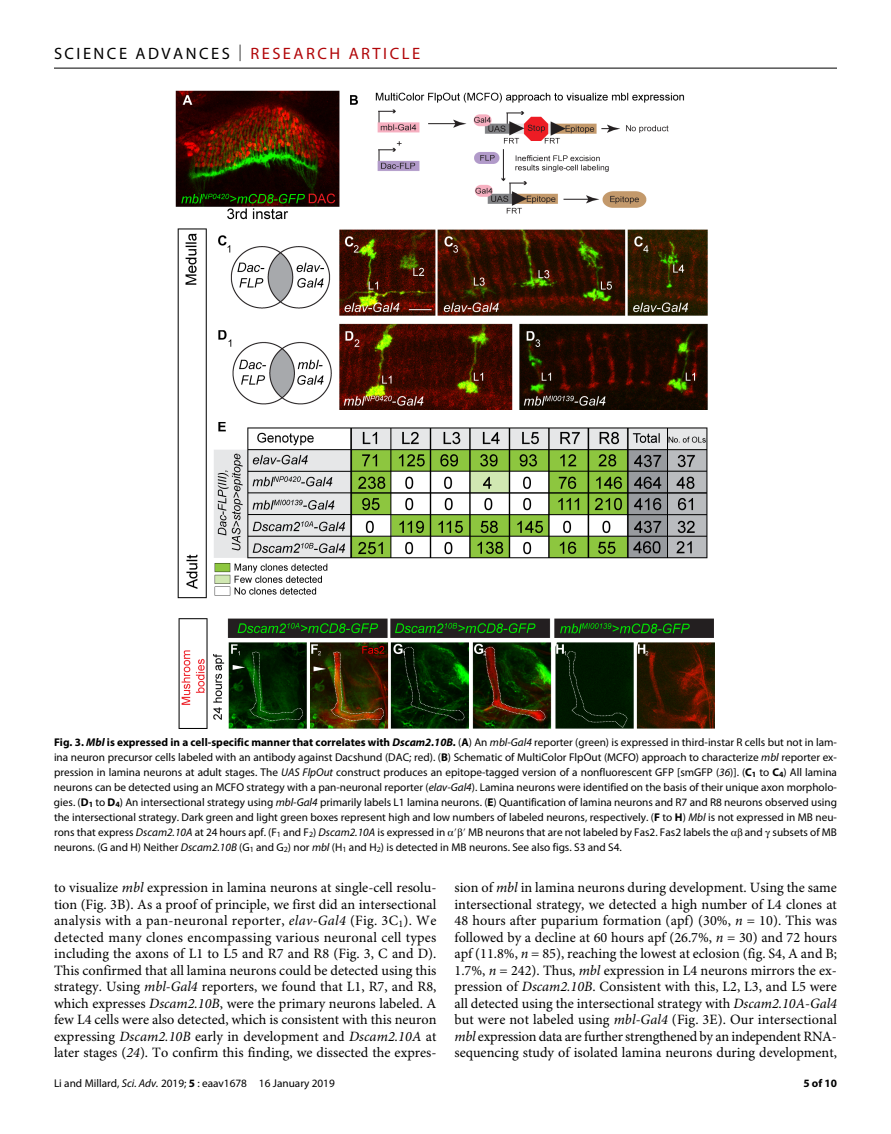
<style>
.page{position:relative;width:891px;height:1134px;background:#fff}
.page>*{position:absolute;margin:0;border:0;box-sizing:border-box;transform-origin:0 0}
.t1{font:16.5px "Myriad Pro";letter-spacing:.15em;color:#000}
.t2{font:14.25px/16.5px "Minion Pro";color:#000;text-align:justify}
.t3{font:11.25px/15px "Myriad Pro";color:#000;text-align:justify}
.t4{font:700 11.25px "Myriad Pro";color:#000}
.s1{font-weight:300}
.s2{color:#b10508}
.s3{font-weight:700}
.s4{font-weight:700;font-style:italic}
.s5{font-style:italic}
.s6{font-family:"STIX General"}
</style>
<div class="page">
<hr style="left:54px;top:68px;width:783px;height:1px;background:#000">
<img style="left:176px;top:90px;width:539px;height:639px">
<p class="t1" style="left:54px;top:40px;width:368px">SCIENCE ADVANCES <span class="s1">|</span> <span class="s2">RESEARCH ARTICLE</span></p>
<p class="t3" style="left:54px;top:734px;width:785px"><span class="s3">Fig. 3.</span> <span class="s4">Mbl</span> <span class="s3">is expressed in a cell-specific manner that correlates with</span> <span class="s4">Dscam2.10B.</span> (<span class="s3">A</span>) An <span class="s5">mbl</span>-<span class="s5">Gal4</span> reporter (green) is expressed in third-instar R cells but not in lam&shy;ina neuron precursor cells labeled with an antibody against Dacshund (DAC; red). (<span class="s3">B</span>) Schematic of MultiColor FlpOut (MCFO) approach to characterize <span class="s5">mbl</span> reporter ex&shy;pression in lamina neurons at adult stages. The <span class="s5">UAS FlpOut</span> construct produces an epitope-tagged version of a nonfluorescent GFP [smGFP (<span class="s5">36</span>)]. (<span class="s3">C</span><sub>1</sub> to <span class="s3">C</span><sub>4</sub>) All lamina neurons can be detected using an MCFO strategy with a pan-neuronal reporter (<span class="s5">elav-Gal4</span>). Lamina neurons were identified on the basis of their unique axon morpholo&shy;gies. (<span class="s3">D</span><sub>1</sub> to <span class="s3">D</span><sub>4</sub>) An intersectional strategy using <span class="s5">mbl-Gal4</span> primarily labels L1 lamina neurons. (<span class="s3">E</span>) Quantification of lamina neurons and R7 and R8 neurons observed using the intersectional strategy. Dark green and light green boxes represent high and low numbers of labeled neurons, respectively. (<span class="s3">F</span> to <span class="s3">H</span>) <span class="s5">Mbl</span> is not expressed in MB neu&shy;rons that express <span class="s5">Dscam2.10A</span> at 24 hours apf. (F<sub>1</sub> and F<sub>2</sub>) <span class="s5">Dscam2.10A</span> is expressed in <span class="s6">′ ′</span> MB neurons that are not labeled by Fas2. Fas2 labels the</p>
<p class="t3" style="left:745px;top:824px;width:94px">and subsets of MB</p>
<p class="t3" style="left:54px;top:839px;width:569px">neurons. (G and H) Neither <span class="s5">Dscam2.10B</span> (G<sub>1</sub> and G<sub>2</sub>) nor <span class="s5">mbl</span> (H<sub>1</sub> and H<sub>2</sub>) is detected in MB neurons. See also figs. S3 and S4.</p>
<p class="t2" style="left:54px;top:881px;width:384px">to visualize <span class="s5">mbl</span> expression in lamina neurons at single-cell resolu&shy;tion (Fig. 3B). As a proof of principle, we first did an intersectional analysis with a pan-neuronal reporter, <span class="s5">elav-Gal4</span> (Fig. 3C<sub>1</sub>). We detected many clones encompassing various neuronal cell types including the axons of L1 to L5 and R7 and R8 (Fig. 3, C and D).<br>This confirmed that all lamina neurons could be detected using this strategy. Using <span class="s5">mbl-Gal4</span> reporters, we found that L1, R7, and R8, which expresses <span class="s5">Dscam2.10B</span>, were the primary neurons labeled. A few L4 cells were also detected, which is consistent with this neuron expressing <span class="s5">Dscam2.10B</span> early in development and <span class="s5">Dscam2.10A</span> at later stages (<span class="s5">24</span>). To confirm this finding, we dissected the expres-</p>
<p class="t2" style="left:454px;top:881px;width:384px">sion of <span class="s5">mbl</span> in lamina neurons during development. Using the same intersectional strategy, we detected a high number of L4 clones at 48 hours after puparium formation (apf) (30%, <span class="s5">n</span> = 10). This was followed by a decline at 60 hours apf (26.7%, <span class="s5">n</span> = 30) and 72 hours apf (11.8%, <span class="s5">n</span> = 85), reaching the lowest at eclosion (fig. S4, A and B; 1.7%, <span class="s5">n</span> = 242). Thus, <span class="s5">mbl</span> expression in L4 neurons mirrors the ex&shy;pression of <span class="s5">Dscam2.10B</span>. Consistent with this, L2, L3, and L5 were all detected using the intersectional strategy with <span class="s5">Dscam2.10A-Gal4 </span>but were not labeled using <span class="s5">mbl-Gal4</span> (Fig. 3E). Our intersectional <span class="s5">mbl</span> expression data are further strengthened by an independent RNA&shy;sequencing study of isolated lamina neurons during development,</p>
<p class="t3" style="left:54px;top:1076px;width:282px">Li and Millard, <span class="s5">Sci. Adv.</span> 2019; <span class="s3">5</span> : eaav1678 16 January 2019</p>
<p class="t4" style="left:803px;top:1074px;width:35px">5 of 10</p>
</div>
